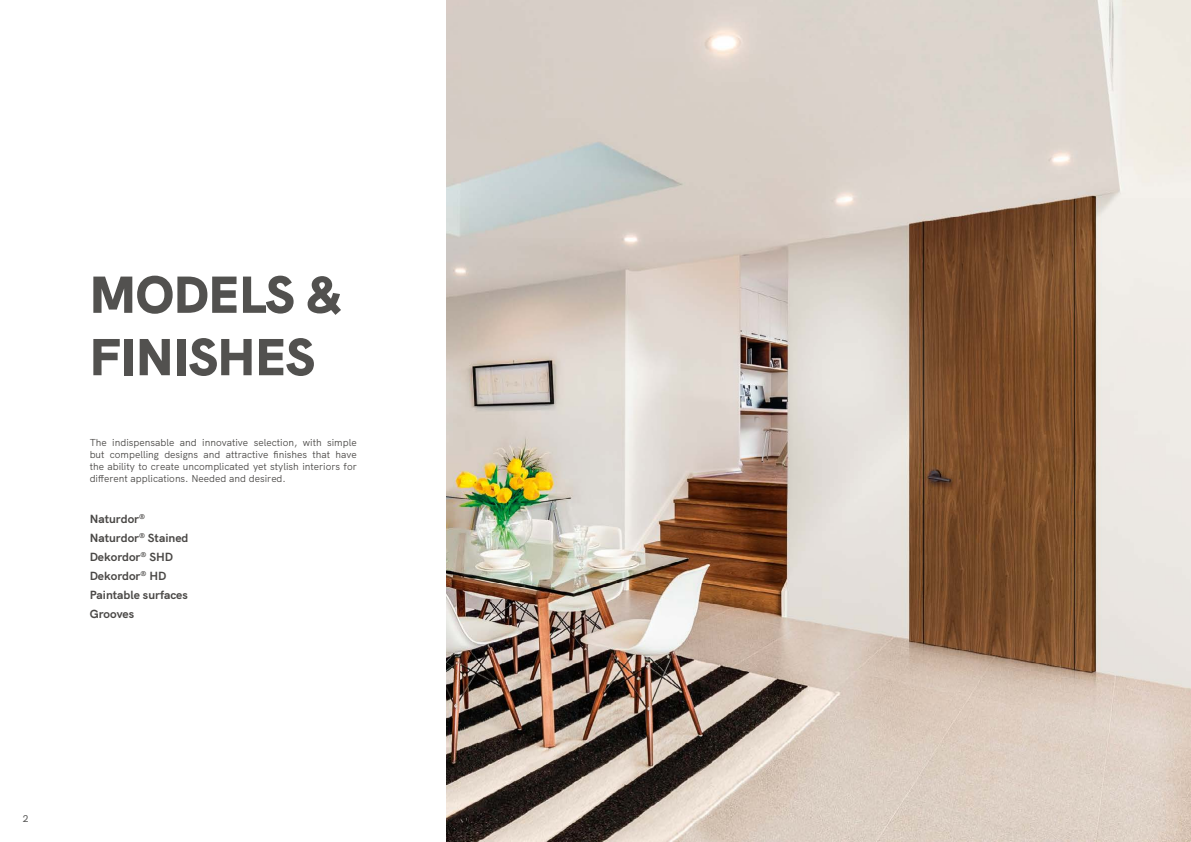
<style>
.page{position:relative;width:1191px;height:842px;background:#fff}
.page>*{position:absolute;margin:0;border:0;box-sizing:border-box;transform-origin:0 0}
.t1{font:900 52px/62.4px "HK Grotesk";color:#52514f}
.t2{font:700 12px/19px "HK Grotesk";color:#4a4846}
.t3{font:10px/12px "HK Grotesk";color:#4a4846;text-align:justify}
.t4{font:500 10px "HK Grotesk";color:#575756}
</style>
<div class="page">
<img style="left:446px;top:0;width:745px;height:842px">
<h1 class="t1" style="left:90px;top:259px;width:253px">MODELS &amp;<br>FINISHES</h1>
<p class="t3" style="left:90px;top:435px;width:268px">The indispensable and innovative selection, with simple but compelling designs and attractive finishes that have the ability to create uncomplicated yet stylish interiors for different applications. Needed and desired.</p>
<p class="t2" style="left:90px;top:508px;width:100px">Naturdor<sup>®<br></sup>Naturdor<sup>®</sup> Stained<br>Dekordor<sup>®</sup> SHD<br>Dekordor<sup>®</sup> HD<br>Paintable surfaces<br>Grooves</p>
<p class="t4" style="left:23px;top:811px;width:7px">2</p>
</div>
